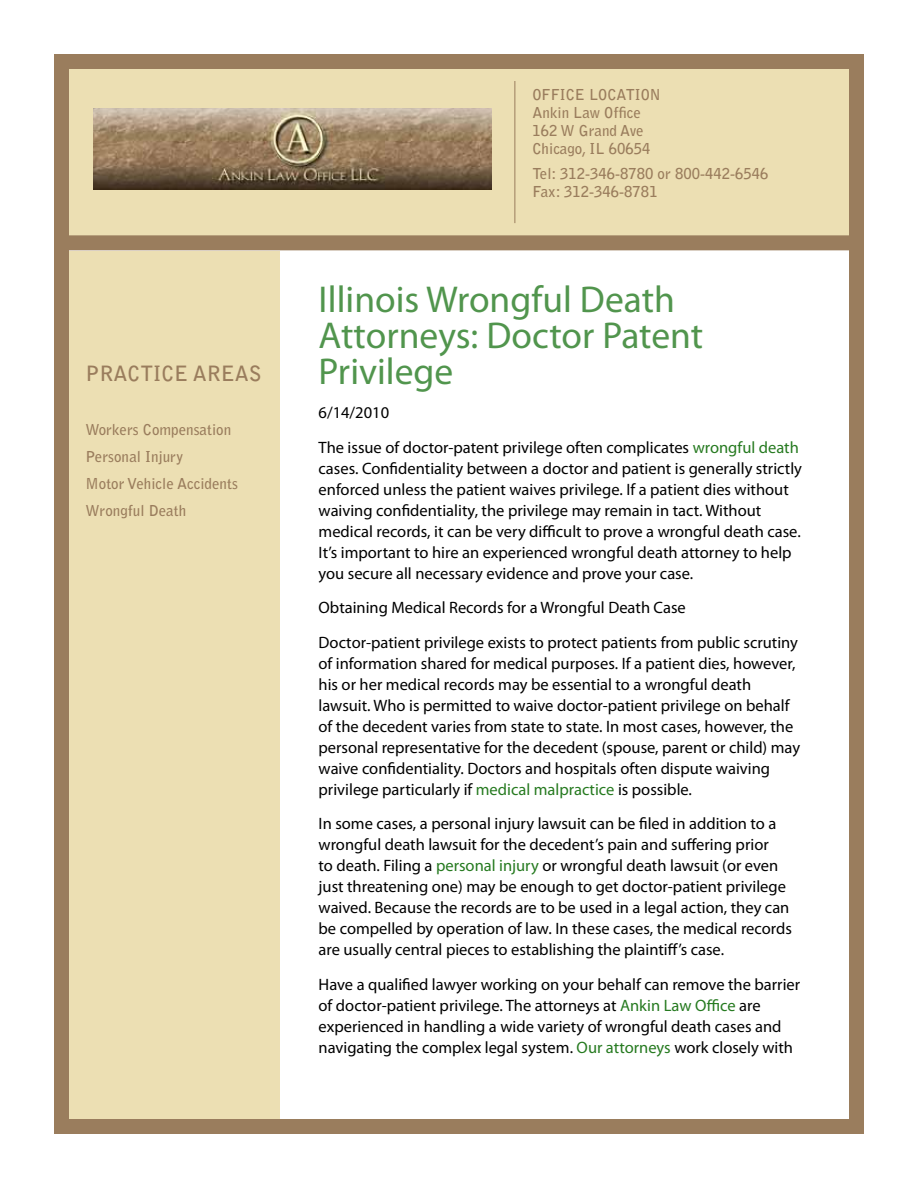
<style>
.page{position:relative;width:918px;height:1188px;background:#fff}
.page>*{position:absolute;margin:0;border:0;box-sizing:border-box;transform-origin:0 0}
.t1{font:37.5px/36px "Myriad Pro";color:#51954d}
.t2{font:700 21px "Bell Gothic Std";color:#9a7d5d}
.t3{font:16.5px/21px "Myriad Pro";color:#000}
.t4{font:700 15px/18px "Bell Gothic Std";color:#9a7d5d}
.s1{color:#267a20}
</style>
<div class="page">
<div style="left:54px;top:251px;width:225px;height:883px;background:#ecdfb3"></div>
<div style="left:54px;top:54px;width:810px;height:1080px;border:15px solid #9a7d5d"></div>
<div style="left:54px;top:54px;width:810px;height:196px;background:#ecdfb3;border:15px solid #9a7d5d"></div>
<hr style="left:514px;top:81px;width:1px;height:142px;background:#9a7d5d">
<img style="left:93px;top:109px;width:399px;height:81px">
<p class="t2" style="left:86px;top:361px;width:178px">PRACTICE AREAS</p>
<p class="t4" style="left:86px;top:417px;width:154px;line-height:27px">Workers Compensation<br>Personal Injury<br>Motor Vehicle Accidents<br>Wrongful Death</p>
<p class="t4" style="left:532px;top:85px;width:130px">OFFICE LOCATION<br>Ankin Law Office<br>162 W Grand Ave<br>Chicago, IL 60654</p>
<p class="t4" style="left:532px;top:165px;width:237px">Tel: 312-346-8780 or 800-442-6546<br>Fax: 312-346-8781</p>
<h1 class="t1" style="left:319px;top:280px;width:386px">Illinois Wrongful Death<br>Attorneys: Doctor Patent<br>Privilege</h1>
<p class="t3" style="left:319px;top:395px;width:482px;line-height:34.5px">6/14/2010<br>The issue of doctor-patent privilege often complicates <span class="s1">wrongful death</span></p>
<p class="t3" style="left:319px;top:457px;width:485px">cases. Confidentiality between a doctor and patient is generally strictly enforced unless the patient waives privilege. If a patient dies without waiving confidentiality, the privilege may remain in tact. Without medical records, it can be very difficult to prove a wrongful death case.<br>It’s important to hire an experienced wrongful death attorney to help you secure all necessary evidence and prove your case.</p>
<p class="t3" style="left:319px;top:590px;width:481px;line-height:34.5px">Obtaining Medical Records for a Wrongful Death Case<br>Doctor-patient privilege exists to protect patients from public scrutiny</p>
<p class="t3" style="left:319px;top:652px;width:483px">of information shared for medical purposes. If a patient dies, however, his or her medical records may be essential to a wrongful death lawsuit. Who is permitted to waive doctor-patient privilege on behalf of the decedent varies from state to state. In most cases, however, the personal representative for the decedent (spouse, parent or child) may waive confidentiality. Doctors and hospitals often dispute waiving privilege particularly if <span class="s1">medical malpractice</span> is possible.</p>
<p class="t3" style="left:319px;top:813px;width:475px">In some cases, a personal injury lawsuit can be filed in addition to a wrongful death lawsuit for the decedent’s pain and suffering prior<br>to death. Filing a <span class="s1">personal injury</span> or wrongful death lawsuit (or even just threatening one) may be enough to get doctor-patient privilege waived. Because the records are to be used in a legal action, they can be compelled by operation of law. In these cases, the medical records are usually central pieces to establishing the plaintiff’s case.</p>
<p class="t3" style="left:319px;top:973px;width:483px">Have a qualified lawyer working on your behalf can remove the barrier of doctor-patient privilege. The attorneys at <span class="s1">Ankin Law Office</span> are experienced in handling a wide variety of wrongful death cases and navigating the complex legal system. <span class="s1">Our attorneys</span> work closely with</p>
</div>
